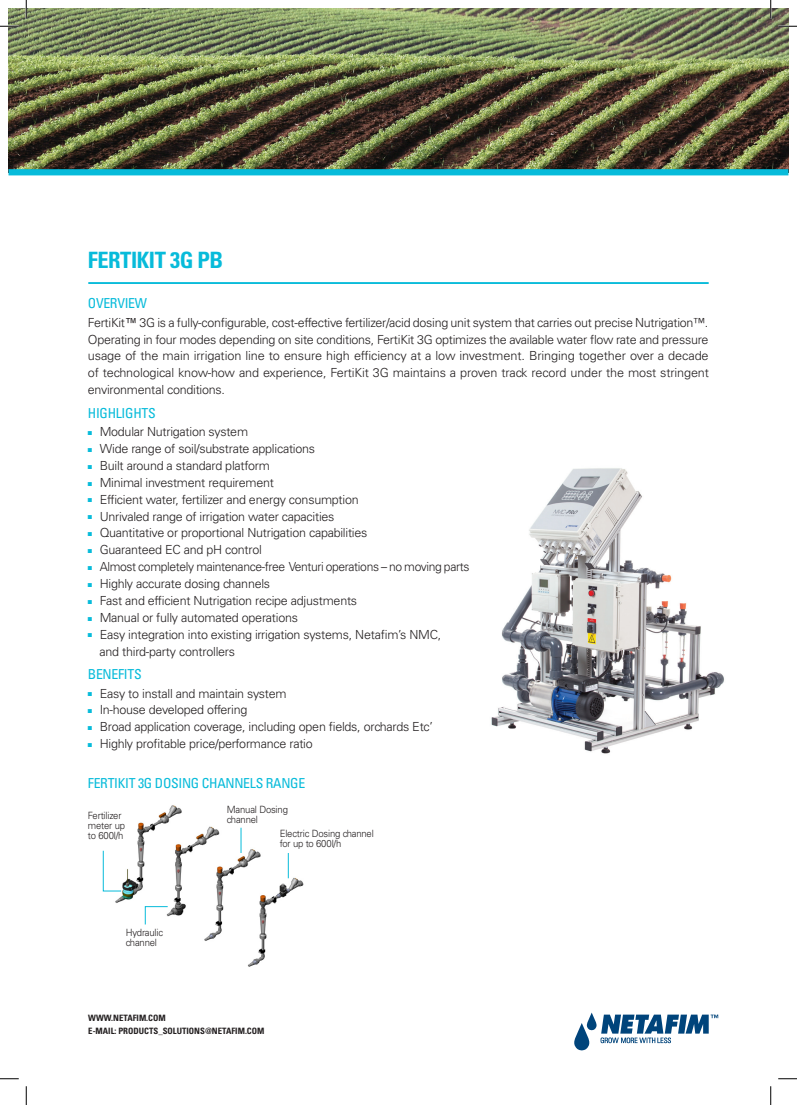
<style>
.page{position:relative;width:797px;height:1105px;background:#fff}
.page>*{position:absolute;margin:0;border:0;box-sizing:border-box;transform-origin:0 0}
.t1{font:700 condensed 22.5px "Univers LT Std";letter-spacing:-.02em;color:#07bbda}
.t2{font:condensed 13.75px "Univers LT Std";letter-spacing:-.02em;color:#07bbda}
.t3{font:300 12.5px/16.9px "Univers LT Std";letter-spacing:-.02em;color:#231f20;text-align:justify}
.t4{font:300 10px/10px "Univers LT Std";letter-spacing:-.02em;color:#231f20;scale:.95 1}
.t5{font:700 condensed 8.75px/12.5px "Univers LT Std";color:#231f20}
.t6{font:5.62px "Zapf Dingbats ITC";color:#07bbda}
.s1{font-family:"En Spoiler";font-weight:400}
</style>
<div class="page">
<img style="left:9px;top:9px;width:779px;height:160px">
<img style="left:491px;top:468px;width:233px;height:286px">
<img style="left:113px;top:805px;width:191px;height:162px">
<svg style="left:241px;top:828px;width:1px;height:25px"></svg>
<svg style="left:288px;top:853px;width:1px;height:25px"></svg>
<svg style="left:103px;top:850px;width:19px;height:41px"></svg>
<svg style="left:145px;top:906px;width:23px;height:19px"></svg>
<div style="left:9px;top:169px;width:779px;height:6px;background:#07bbda"></div>
<hr style="left:88px;top:282px;width:620px;height:2px;background:#07bbda">
<svg style="left:574px;top:1012px;width:144px;height:38px"></svg>
<svg style="left:0;top:25px;width:19px;height:2px"></svg>
<svg style="left:778px;top:25px;width:19px;height:2px"></svg>
<svg style="left:0;top:1078px;width:19px;height:1px"></svg>
<svg style="left:778px;top:1078px;width:19px;height:1px"></svg>
<svg style="left:25px;top:0;width:2px;height:19px"></svg>
<svg style="left:25px;top:1086px;width:2px;height:19px"></svg>
<svg style="left:770px;top:0;width:1px;height:19px"></svg>
<svg style="left:770px;top:1086px;width:1px;height:19px"></svg>
<h1 class="t1" style="left:88px;top:246px;width:137px">FERTIKIT G3 PB</h1>
<p class="t2" style="left:88px;top:294px;width:61px">OVERVIEW</p>
<p class="t3" style="left:88px;top:314px;width:622px">FertiKit<span class="s1">™</span> G3 is a fully-configurable, cost-effective fertilizer/acid dosing unit system that carries out precise NutrigationTM.<br>Operating in four modes depending on site conditions, FertiKit G3 optimizes the available water flow rate and pressure usage of the main irrigation line to ensure high efficiency at a low investment. Bringing together over a decade of technological know-how and experience, FertiKit G3 maintains a proven track record under the most stringent environmental conditions.</p>
<p class="t2" style="left:88px;top:404px;width:69px">HIGHLIGHTS</p>
<p class="t3" style="left:100px;top:423px;width:150px">Modular Nutrigation system</p>
<p class="t6" style="left:88px;top:430px;width:6px">■</p>
<p class="t3" style="left:100px;top:440px;width:217px">Wide range of soil/substrate applications</p>
<p class="t6" style="left:88px;top:447px;width:6px">■</p>
<p class="t6" style="left:88px;top:464px;width:6px">■</p>
<p class="t3" style="left:100px;top:457px;width:172px">Built around a standard platform</p>
<p class="t6" style="left:88px;top:481px;width:6px">■</p>
<p class="t3" style="left:100px;top:474px;width:176px">Minimal investment requirement</p>
<p class="t6" style="left:88px;top:498px;width:6px">■</p>
<p class="t3" style="left:100px;top:491px;width:260px">Efficient water, fertilizer and energy consumption</p>
<p class="t6" style="left:88px;top:515px;width:6px">■</p>
<p class="t3" style="left:100px;top:508px;width:236px">Unrivaled range of irrigation water capacities</p>
<p class="t6" style="left:88px;top:532px;width:6px">■</p>
<p class="t3" style="left:100px;top:525px;width:269px">Quantitative or proportional Nutrigation capabilities</p>
<p class="t6" style="left:88px;top:548px;width:6px">■</p>
<p class="t3" style="left:100px;top:541px;width:164px">Guaranteed EC and pH control</p>
<p class="t3" style="left:100px;top:558px;width:371px">Almost completely maintenance-free Venturi operations – no moving parts</p>
<p class="t6" style="left:88px;top:565px;width:6px">■</p>
<p class="t6" style="left:88px;top:582px;width:6px">■</p>
<p class="t3" style="left:100px;top:575px;width:172px">Highly accurate dosing channels</p>
<p class="t6" style="left:88px;top:599px;width:6px">■</p>
<p class="t3" style="left:100px;top:592px;width:259px">Fast and efficient Nutrigation recipe adjustments</p>
<p class="t6" style="left:88px;top:616px;width:6px">■</p>
<p class="t3" style="left:100px;top:609px;width:200px">Manual or fully automated operations</p>
<p class="t6" style="left:88px;top:633px;width:6px">■</p>
<p class="t3" style="left:100px;top:626px;width:343px">Easy integration into existing irrigation systems, Netafim s’ NMC,</p>
<p class="t3" style="left:100px;top:643px;width:137px">and third-party controllers</p>
<p class="t2" style="left:88px;top:665px;width:55px">BENEFITS</p>
<p class="t3" style="left:100px;top:685px;width:188px">Easy to install and maintain system</p>
<p class="t6" style="left:88px;top:692px;width:6px">■</p>
<p class="t6" style="left:88px;top:709px;width:6px">■</p>
<p class="t3" style="left:100px;top:702px;width:149px">In-house developed offering</p>
<p class="t6" style="left:88px;top:725px;width:6px">■</p>
<p class="t3" style="left:100px;top:718px;width:335px">Broad application coverage, including open fields, orchards Etc‘</p>
<p class="t6" style="left:88px;top:742px;width:6px">■</p>
<p class="t3" style="left:100px;top:735px;width:214px">Highly profitable price/performance ratio</p>
<p class="t2" style="left:88px;top:774px;width:219px">FERTIKIT G3 DOSING CHANNELS RANGE</p>
<p class="t4" style="left:88px;top:810px;width:41px">Fertilizer meter up to 600 h/ l</p>
<p class="t4" style="left:126px;top:928px;width:41px">Hydraulic channel</p>
<p class="t4" style="left:227px;top:805px;width:66px">Manual Dosing channel</p>
<p class="t4" style="left:280px;top:828px;width:101px">Electric Dosing channel for up to 600 h/ l</p>
<p class="t5" style="left:88px;top:1012px;width:178px">WWW.NETAFIM.COM<br>-E MAIL: PRODUCTS_SOLUTIONS@NETAFIM.COM</p>
</div>
